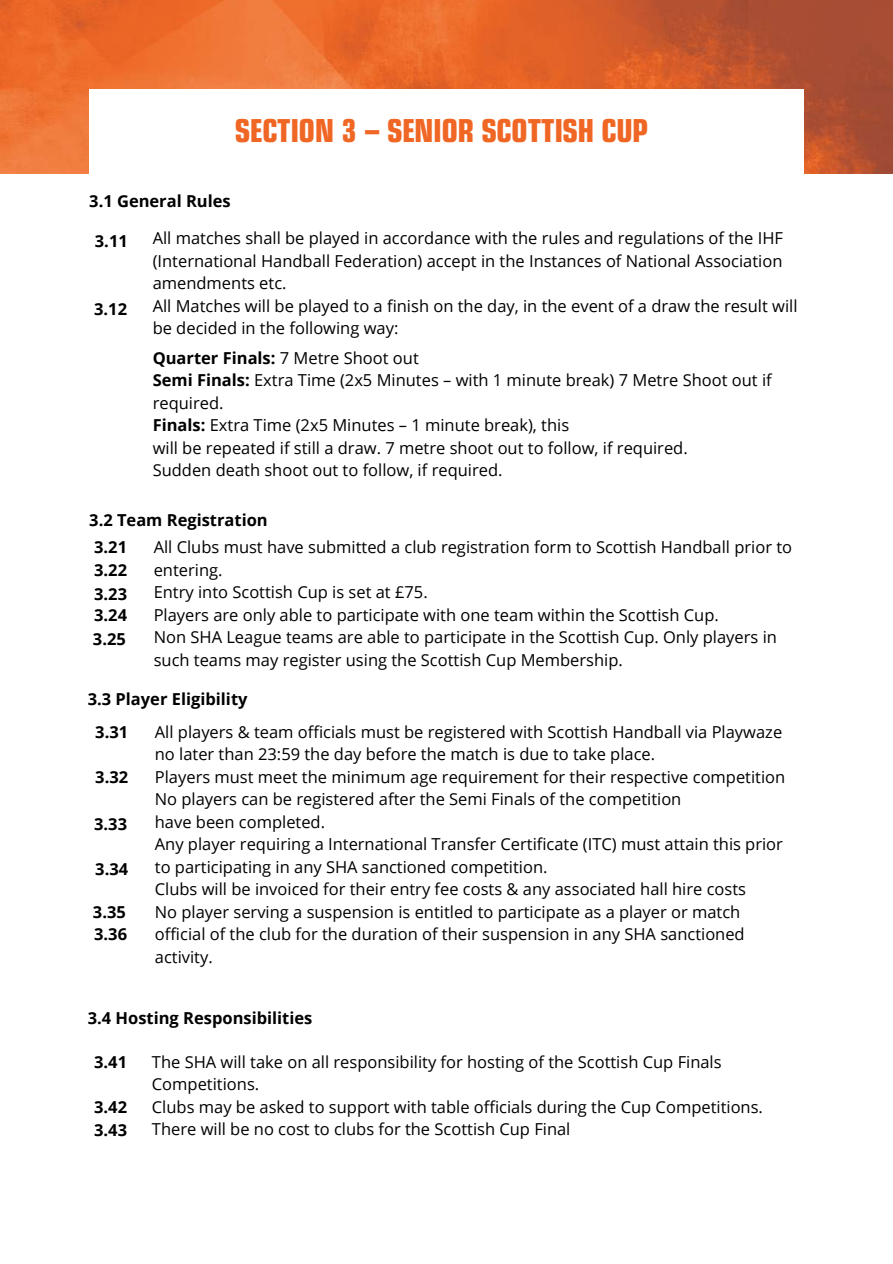
<style>
.page{position:relative;width:893px;height:1264px;background:#fff}
.page>*{position:absolute;margin:0;border:0;box-sizing:border-box;transform-origin:0 0}
.t1{font:700 32.55px "Eurostile Condensed BQ";color:#f06624}
.t2{font:16.5px/22.5px "Open Sans";color:#000}
.t3{font:700 16.5px/22.8px "Open Sans";color:#000}
.s1{font-weight:700}
</style>
<div class="page">
<img style="left:0;top:0;width:892px;height:174px">
<div style="left:89px;top:89px;width:714px;height:268px;background:#fff"></div>
<h1 class="t1" style="left:235px;top:113px;width:414px">SECTION 3 – SENIOR SCOTTISH CUP</h1>
<p class="t3" style="left:89px;top:189px;width:143px">3.1 General Rules</p>
<p class="t3" style="left:95px;top:229px;width:34px">3.11</p>
<p class="t3" style="left:94px;top:297px;width:34px">3.12</p>
<p class="t2" style="left:153px;top:226px;width:646px">All matches shall be played in accordance with the rules and regulations of the IHF (International Handball Federation) accept in the Instances of National Association amendments etc.<br>All Matches will be played to a finish on the day, in the event of a draw the result will be decided in the following way:</p>
<p class="t2" style="left:153px;top:346px;width:620px"><span class="s1">Quarter Finals:</span> 7 Metre Shoot out<br><span class="s1">Semi Finals:</span> Extra Time (2x5 Minutes – with 1 minute break) 7 Metre Shoot out if required.<br><span class="s1">Finals:</span> Extra Time (2x5 Minutes – 1 minute break), this<br>will be repeated if still a draw. 7 metre shoot out to follow, if required.<br>Sudden death shoot out to follow, if required.</p>
<p class="t3" style="left:89px;top:508px;width:180px">3.2 Team Registration</p>
<p class="t3" style="left:94px;top:535px;width:34px">3.21<br>3.22</p>
<p class="t3" style="left:94px;top:583px;width:34px;line-height:21px">3.23<br>3.24</p>
<p class="t3" style="left:93px;top:627px;width:34px">3.25</p>
<p class="t2" style="left:154px;top:535px;width:640px">All Clubs must have submitted a club registration form to Scottish Handball prior to entering.<br>Entry into Scottish Cup is set at £75.<br>Players are only able to participate with one team within the Scottish Cup.<br>Non SHA League teams are able to participate in the Scottish Cup. Only players in such teams may register using the Scottish Cup Membership.</p>
<p class="t3" style="left:88px;top:686px;width:161px">3.3 Player Eligibility</p>
<p class="t2" style="left:155px;top:720px;width:632px">All players &amp; team officials must be registered with Scottish Handball via Playwaze no later than 23:59 the day before the match is due to take place.<br>Players must meet the minimum age requirement for their respective competition No players can be registered after the Semi Finals of the competition<br>have been completed.<br>Any player requiring a International Transfer Certificate (ITC) must attain this prior to participating in any SHA sanctioned competition.<br>Clubs will be invoiced for their entry fee costs &amp; any associated hall hire costs<br>No player serving a suspension is entitled to participate as a player or match official of the club for the duration of their suspension in any SHA sanctioned activity.</p>
<p class="t3" style="left:95px;top:720px;width:34px">3.31</p>
<p class="t3" style="left:95px;top:765px;width:34px">3.32</p>
<p class="t3" style="left:94px;top:812px;width:34px">3.33</p>
<p class="t3" style="left:95px;top:856px;width:34px">3.34</p>
<p class="t3" style="left:93px;top:900px;width:36px;line-height:22.2px">3.35<br>3.36</p>
<p class="t3" style="left:88px;top:1005px;width:226px">3.4 Hosting Responsibilities</p>
<p class="t3" style="left:94px;top:1049px;width:34px">3.41</p>
<p class="t3" style="left:94px;top:1094px;width:34px;line-height:23.7px">3.42<br>3.43</p>
<p class="t2" style="left:152px;top:1049px;width:612px">The SHA will take on all responsibility for hosting of the Scottish Cup Finals Competitions.<br>Clubs may be asked to support with table officials during the Cup Competitions.<br>There will be no cost to clubs for the Scottish Cup Final</p>
</div>
